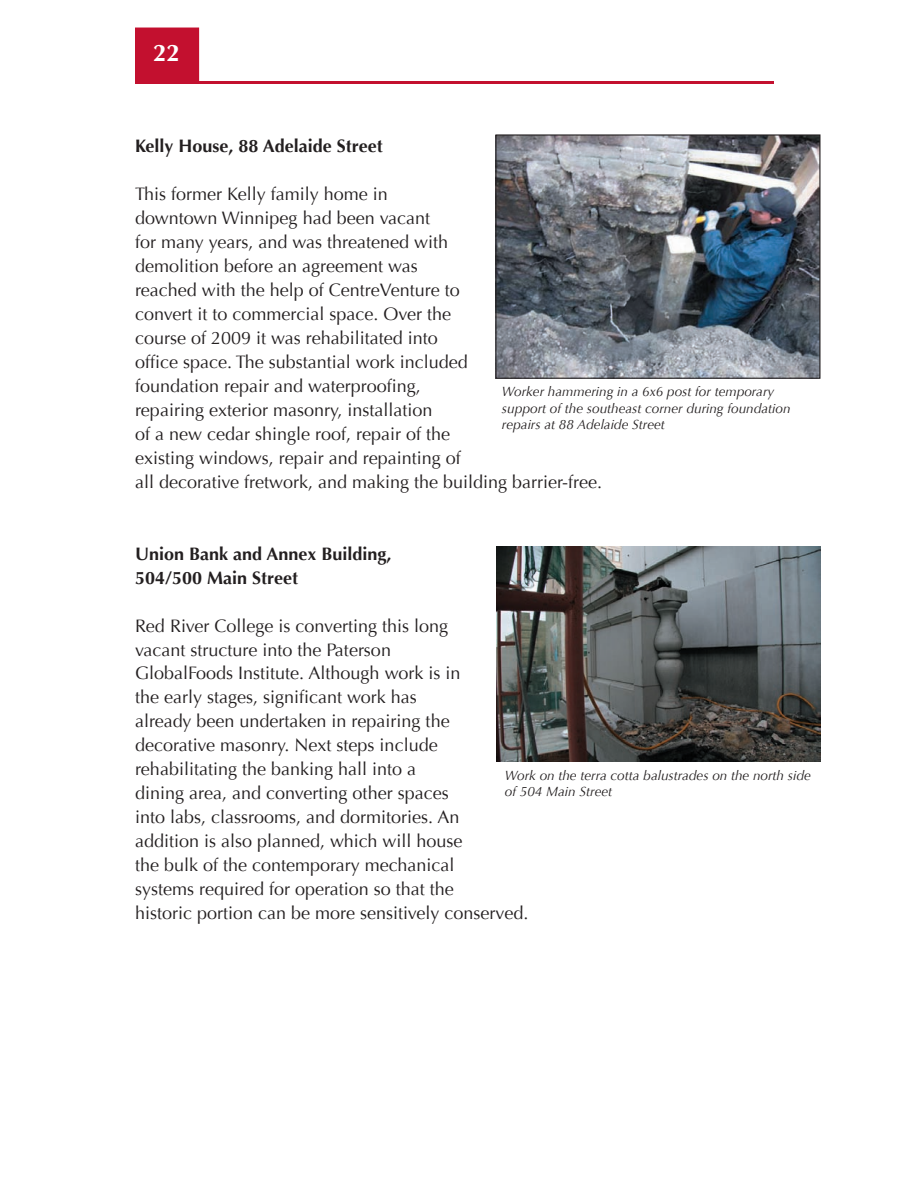
<style>
.page{position:relative;width:918px;height:1188px;background:#fff}
.page>*{position:absolute;margin:0;border:0;box-sizing:border-box;transform-origin:0 0}
.t1{font:700 24px "Optima";color:#fff}
.t2{font:18px/24px "Optima";color:#231f20}
.t3{font:700 18px/24px "Optima";color:#231f20}
.t4{font:italic 13.5px/16.2px "Optima";color:#231f20}
</style>
<div class="page">
<div style="left:135px;top:28px;width:64px;height:56px;background:#c3102f"></div>
<hr style="left:135px;top:81px;width:639px;height:3px;background:#c3102f">
<img style="left:497px;top:136px;width:321px;height:241px">
<div style="left:495px;top:134px;width:325px;height:245px;border:1px solid #231f20"></div>
<img style="left:496px;top:546px;width:324px;height:216px">
<h1 class="t1" style="left:153px;top:39px;width:28px">22</h1>
<p class="t3" style="left:135px;top:134px;width:249px">Kelly House, 88 Adelaide Street</p>
<p class="t2" style="left:135px;top:182px;width:469px">This former Kelly family home in<br>downtown Winnipeg had been vacant<br>for many years, and was threatened with<br>demolition before an agreement was<br>reached with the help of CentreVenture to<br>convert it to commercial space. Over the<br>course of 2009 it was rehabilitated into<br>office space. The substantial work included<br>foundation repair and waterproofing,<br>repairing exterior masonry, installation<br>of a new cedar shingle roof, repair of the<br>existing windows, repair and repainting of<br>all decorative fretwork, and making the building barrier-free.</p>
<p class="t4" style="left:502px;top:384px;width:290px">Worker hammering in a 6x6 post for temporary support of the southeast corner during foundation repairs at 88 Adelaide Street</p>
<p class="t3" style="left:135px;top:542px;width:258px">Union Bank and Annex Building,<br>504/500 Main Street</p>
<p class="t2" style="left:135px;top:614px;width:395px">Red River College is converting this long<br>vacant structure into the Paterson<br>GlobalFoods Institute. Although work is in<br>the early stages, significant work has<br>already been undertaken in repairing the decorative masonry. Next steps include rehabilitating the banking hall into a<br>dining area, and converting other spaces<br>into labs, classrooms, and dormitories. An<br>addition is also planned, which will house<br>the bulk of the contemporary mechanical<br>systems required for operation so that the<br>historic portion can be more sensitively conserved.</p>
<p class="t4" style="left:505px;top:768px;width:307px">Work on the terra cotta balustrades on the north side of 504 Main Street</p>
</div>
